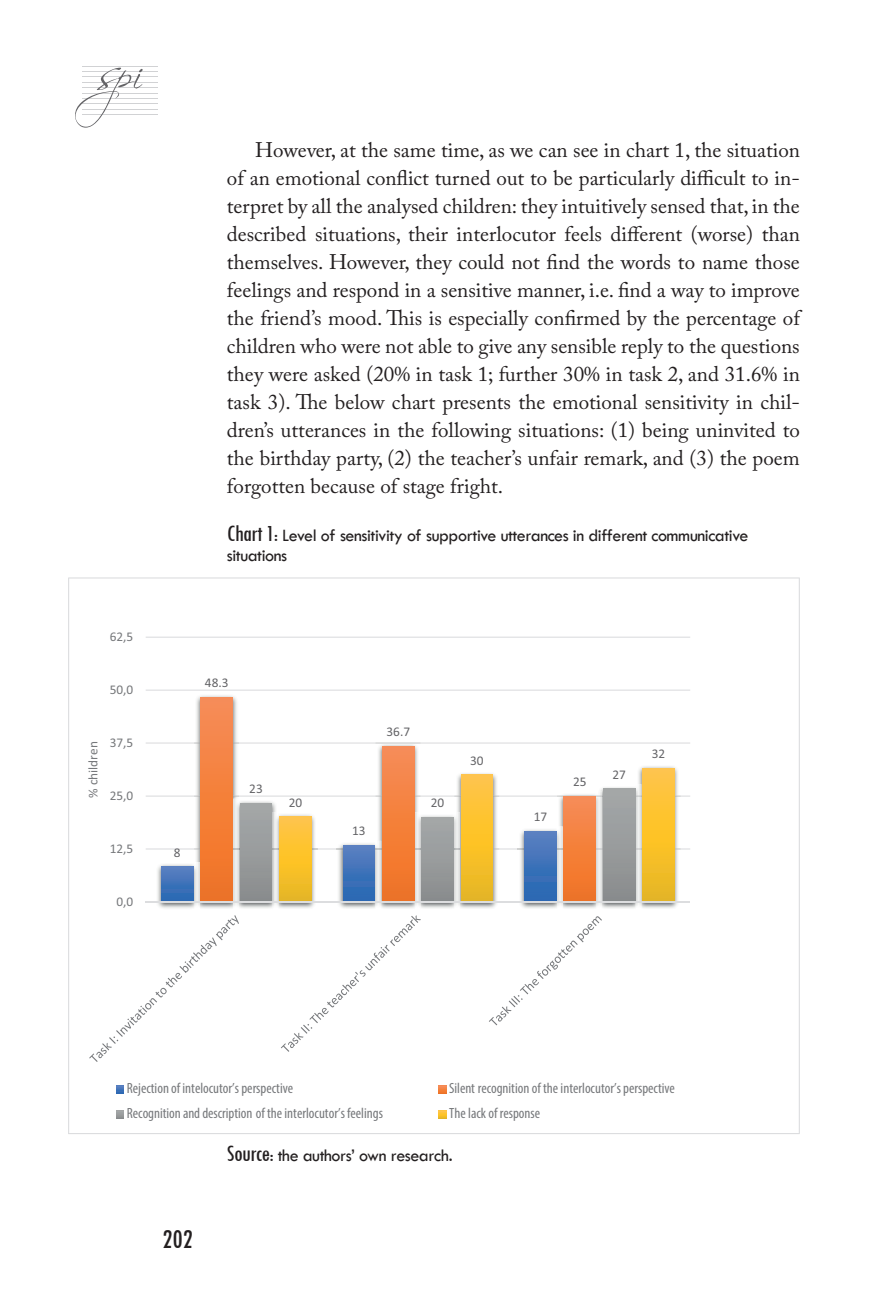
<style>
.page{position:relative;width:885px;height:1316px;background:#fff}
.page>*{position:absolute;margin:0;border:0;box-sizing:border-box;transform-origin:0 0}
.t1{font:condensed 28px "Tw Cen";color:#231f20}
.t2{font:21px/28px "Adobe Caslon Pro";color:#231f20;text-align:justify}
.t3{font:18px/20px "Tw Cen";letter-spacing:-.025em;color:#231f20}
.t4{font:condensed 14.8px "Myriad Pro";color:#76787b}
.t5{font:13.4px "Calibri";color:#76787b}
.t6{font:13.4px "Calibri";color:#636366}
.s1{font-stretch:condensed;font-size:24px}
</style>
<div class="page">
<hr style="left:82px;top:114px;width:75px;height:1px;background:#d1d2d4">
<hr style="left:82px;top:109px;width:75px;height:1px;background:#d1d2d4">
<hr style="left:82px;top:104px;width:75px;height:1px;background:#d1d2d4">
<hr style="left:82px;top:98px;width:75px;height:1px;background:#d1d2d4">
<hr style="left:82px;top:93px;width:75px;height:1px;background:#d1d2d4">
<hr style="left:82px;top:87px;width:75px;height:1px;background:#d1d2d4">
<hr style="left:82px;top:82px;width:75px;height:1px;background:#d1d2d4">
<hr style="left:82px;top:77px;width:75px;height:1px;background:#d1d2d4">
<hr style="left:82px;top:71px;width:75px;height:1px;background:#d1d2d4">
<hr style="left:82px;top:66px;width:75px;height:1px;background:#d1d2d4">
<svg style="left:75px;top:68px;width:68px;height:60px"></svg>
<svg style="left:68px;top:577px;width:731px;height:557px"></svg>
<p class="t5" style="left:110px;top:627px;width:25px">62,5</p>
<p class="t5" style="left:110px;top:680px;width:25px">50,0</p>
<p class="t5" style="left:84px;top:797px;width:58px;rotate:-90deg">% children</p>
<p class="t5" style="left:110px;top:733px;width:25px">37,5</p>
<p class="t5" style="left:110px;top:786px;width:25px">25,0</p>
<p class="t5" style="left:110px;top:839px;width:25px">12,5</p>
<p class="t5" style="left:117px;top:892px;width:18px">0,0</p>
<p class="t2" style="left:227px;top:136px;width:574px;text-indent:28px">However, at the same time, as we can see in chart 1, the situation of an emotional conflict turned out to be particularly difficult to in&shy;terpret by all the analysed children: they intuitively sensed that, in the described situations, their interlocutor feels different (worse) than themselves. However, they could not find the words to name those feelings and respond in a sensitive manner, i.e. find a way to improve the friend’s mood. This is especially confirmed by the percentage of children who were not able to give any sensible reply to the questions they were asked (20% in task 1; further 30% in task 2, and 31.6% in task 3). The below chart presents the emotional sensitivity in chil&shy;dren’s utterances in the following situations: (1) being uninvited to the birthday party, (2) the teacher’s unfair remark, and (3) the poem forgotten because of stage fright.</p>
<p class="t3" style="left:227px;top:525px;width:523px"><span class="s1">Chart 1</span>: Level of sensitivity of supportive utterances in different communicative situations</p>
<p class="t6" style="left:205px;top:673px;width:25px">48.3</p>
<p class="t6" style="left:174px;top:842px;width:8px">8</p>
<p class="t6" style="left:249px;top:779px;width:15px">23</p>
<p class="t6" style="left:288px;top:792px;width:15px">20</p>
<p class="t6" style="left:386px;top:722px;width:25px">36.7</p>
<p class="t6" style="left:352px;top:821px;width:15px">13</p>
<p class="t6" style="left:431px;top:793px;width:15px">20</p>
<p class="t6" style="left:470px;top:750px;width:15px">30</p>
<p class="t6" style="left:533px;top:807px;width:15px">17</p>
<p class="t6" style="left:573px;top:772px;width:15px">25</p>
<p class="t6" style="left:612px;top:764px;width:15px">27</p>
<p class="t6" style="left:651px;top:744px;width:15px">32</p>
<p class="t4" style="left:127px;top:1079px;width:168px">Rejection of intelocutor’s perspective</p>
<p class="t4" style="left:449px;top:1079px;width:227px">Silent recognition of the interlocutor’s perspective</p>
<p class="t4" style="left:127px;top:1104px;width:257px">Recognition and description of the interlocutor’s feelings</p>
<p class="t4" style="left:449px;top:1104px;width:92px">The lack of response</p>
<p class="t3" style="left:227px;top:1144px;width:227px"><span class="s1">Source</span>: the authors’ own research.</p>
<h1 class="t1" style="left:162px;top:1222px;width:32px">202</h1>
</div>
